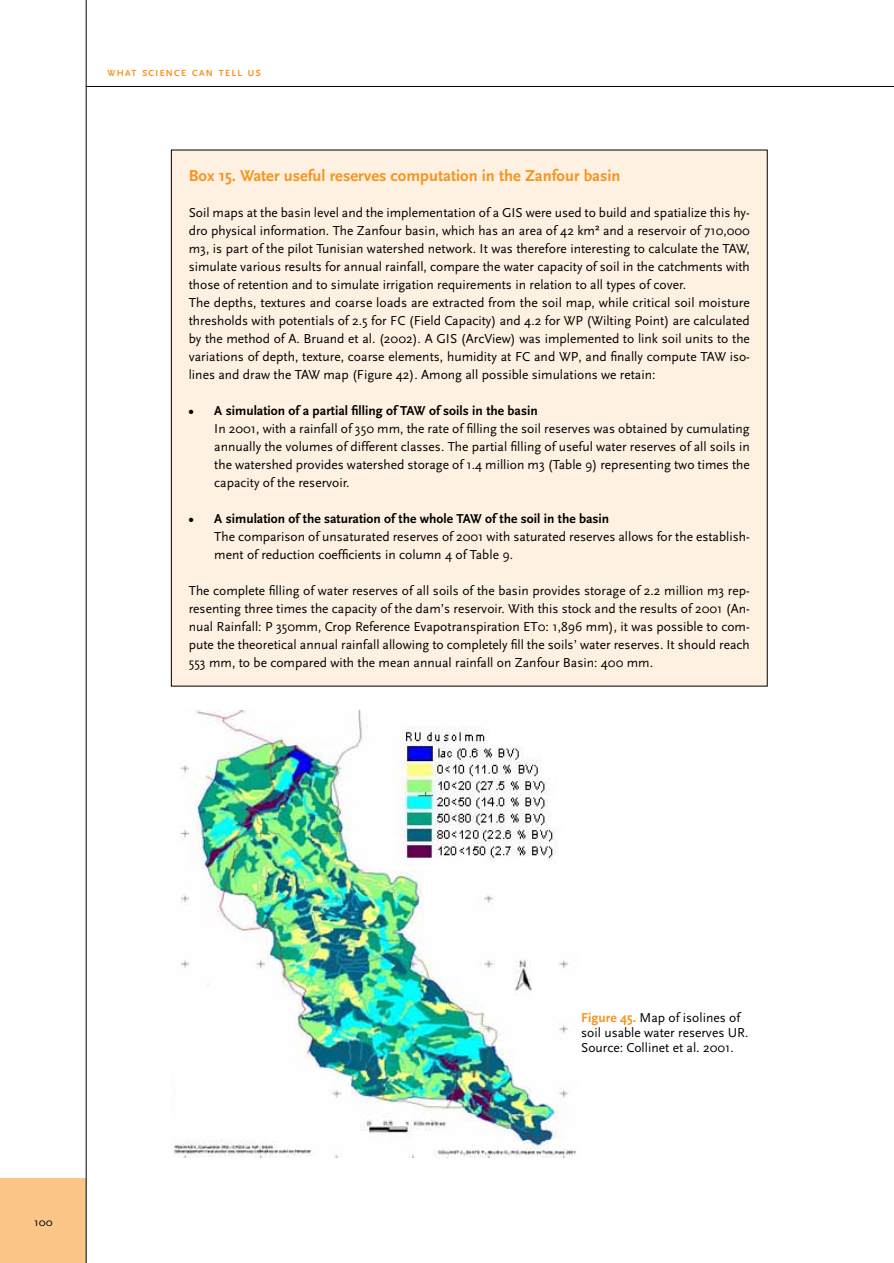
<style>
.page{position:relative;width:894px;height:1263px;background:#fff}
.page>*{position:absolute;margin:0;border:0;box-sizing:border-box;transform-origin:0 0}
.Laatikko_otsikko{font:700 16.5px "Scala Sans";color:#f7941e}
.Laatikko_leipis{font:13.5px/18px "Scala Sans";color:#000;text-align:justify}
.Laatikko_leipis_sise{font:700 13.5px "Scala Sans";color:#000}
.kuvateksti{font:13.5px/15px "Scala Sans";color:#000}
.t1{font:11.55px "Scala Sans";color:#000;scale:1.05 1}
.t2{font:700 9.3px "Scala Sans";letter-spacing:.145em;color:#f7941e}
.s1{font-weight:700;color:#f7941e}
</style>
<div class="page">
<div style="left:0;top:1177px;width:86px;height:85px;background:#fdc689"></div>
<hr style="left:86px;top:86px;width:807px;height:1px;background:#000">
<hr style="left:86px;top:0;width:1px;height:1262px;background:#000">
<div style="left:171px;top:150px;width:595px;height:536px;background:#fff1e2"></div>
<img style="left:171px;top:710px;width:405px;height:447px">
<img style="left:396px;top:726px;width:180px;height:142px">
<p class="t2" style="left:107px;top:68px;width:154px">WHAT SCIENCE CAN TELL US</p>
<p class="Laatikko_otsikko" style="left:189px;top:166px;width:433px">Box 15. Water useful reserves computation in the Zanfour basin</p>
<p class="Laatikko_leipis" style="left:189px;top:203px;width:562px">Soil maps at the basin level and the implementation of a GIS were used to build and spatialize this hy&shy;dro physical information. The Zanfour basin, which has an area of 42 km² and a reservoir of 710,000 m3, is part of the pilot Tunisian watershed network. It was therefore interesting to calculate the TAW, simulate various results for annual rainfall, compare the water capacity of soil in the catchments with those of retention and to simulate irrigation requirements in relation to all types of cover.</p>
<p class="Laatikko_leipis" style="left:189px;top:293px;width:562px">The depths, textures and coarse loads are extracted from the soil map, while critical soil moisture thresholds with potentials of 2.5 for FC (Field Capacity) and 4.2 for WP (Wilting Point) are calculated by the method of A. Bruand et al. (2002). A GIS (ArcView) was implemented to link soil units to the variations of depth, texture, coarse elements, humidity at FC and WP, and finally compute TAW iso&shy;lines and draw the TAW map (Figure 42). Among all possible simulations we retain:</p>
<p class="Laatikko_leipis_sise" style="left:189px;top:403px;width:350px">• A simulation of a partial filling of TAW of soils in the basin</p>
<p class="Laatikko_leipis" style="left:214px;top:419px;width:537px">In 2001, with a rainfall of 350 mm, the rate of filling the soil reserves was obtained by cumulating annually the volumes of different classes. The partial filling of useful water reserves of all soils in the watershed provides watershed storage of 1.4 million m3 (Table 9) representing two times the capacity of the reservoir.</p>
<p class="Laatikko_leipis_sise" style="left:189px;top:511px;width:422px">• A simulation of the saturation of the whole TAW of the soil in the basin</p>
<p class="Laatikko_leipis" style="left:214px;top:527px;width:536px">The comparison of unsaturated reserves of 2001 with saturated reserves allows for the establish&shy;ment of reduction coefficients in column 4 of Table 9.</p>
<p class="Laatikko_leipis" style="left:189px;top:581px;width:562px">The complete filling of water reserves of all soils of the basin provides storage of 2.2 million m3 rep&shy;resenting three times the capacity of the dam’s reservoir. With this stock and the results of 2001 (An&shy;nual Rainfall: P 350mm, Crop Reference Evapotranspiration ET0: 1,896 mm), it was possible to com&shy;pute the theoretical annual rainfall allowing to completely fill the soils’ water reserves. It should reach 553 mm, to be compared with the mean annual rainfall on Zanfour Basin: 400 mm.</p>
<p class="t1" style="left:34px;top:1215px;width:19px">100</p>
<p class="kuvateksti" style="left:581px;top:1009px;width:169px"><span class="s1">Figure 45.</span> Map of isolines of soil usable water reserves UR.<br>Source: Collinet et al. 2001.</p>
</div>
